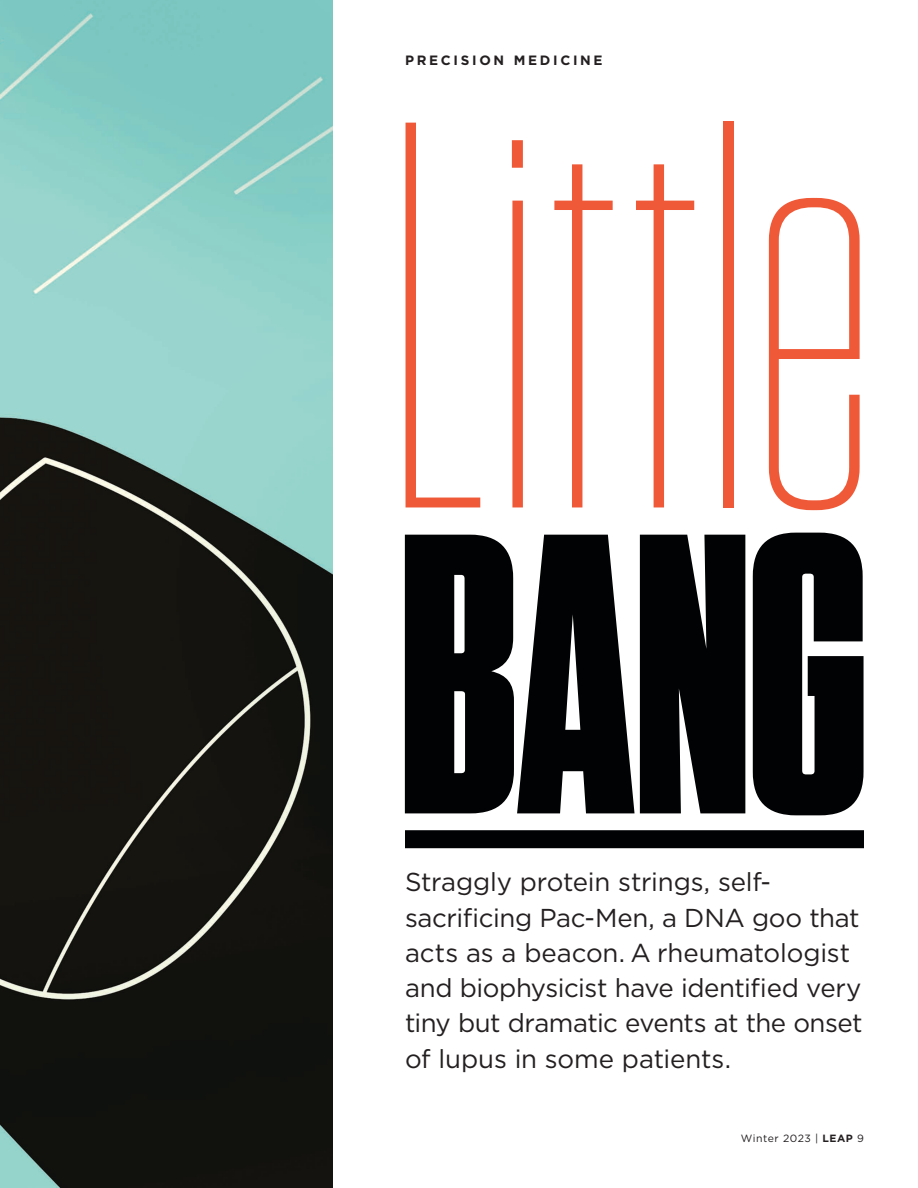
<style>
.page{position:relative;width:918px;height:1188px;background:#fff}
.page>*{position:absolute;margin:0;border:0;box-sizing:border-box;transform-origin:0 0}
.t1{font:200 549.9px "Tungsten Condensed";color:#f05937}
.t2{font:900 398.25px "Tungsten Condensed";color:#010203}
.t3{font:25.8px/35.2px "Gotham";letter-spacing:-.015em;color:#231f20}
.t4{font:700 13.5px "Gotham";letter-spacing:.2em;color:#231f20}
.t5{font:10.5px "Gotham";letter-spacing:.05em;color:#231f20}
.s1{font-weight:700}
</style>
<div class="page">
<img style="left:0;top:0;width:333px;height:1188px">
<div style="left:405px;top:830px;width:459px;height:18px;background:#010203"></div>
<p class="t4" style="left:405px;top:51px;width:199px">PRECISION MEDICINE</p>
<h1 class="t1" style="left:382px;top:62px;width:498px">Little</h1>
<h2 class="t2" style="left:400px;top:471px;width:468px">BANG</h2>
<p class="t3" style="left:405px;top:864px;width:459px">Straggly protein strings, self&shy;sacrificing Pac-Men, a DNA goo that acts as a beacon. A rheumatologist and biophysicist have identified very tiny but dramatic events at the onset of lupus in some patients.</p>
<p class="t5" style="left:741px;top:1132px;width:125px">Winter 2023 | <span class="s1">LEAP</span> 9</p>
</div>
